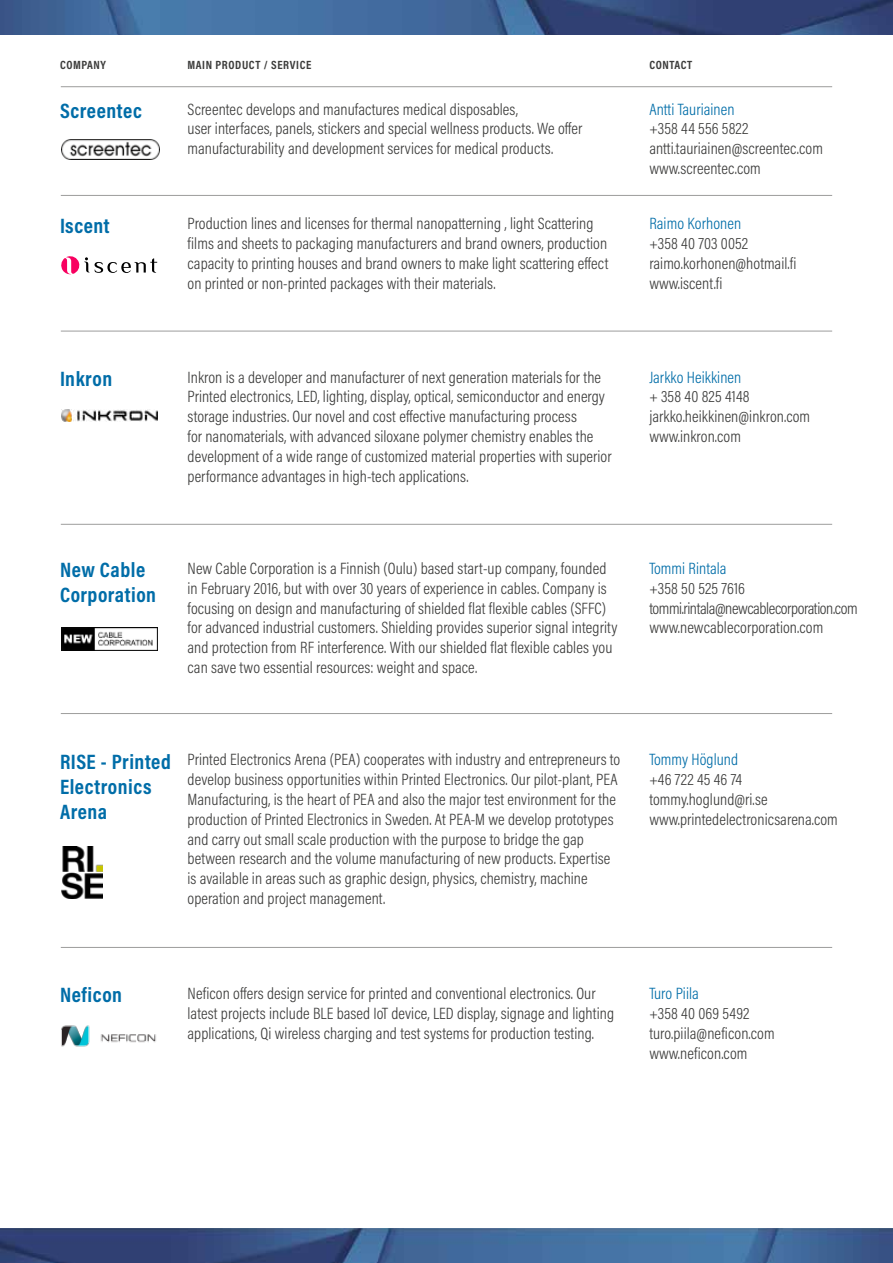
<style>
.page{position:relative;width:893px;height:1263px;background:#fff}
.page>*{position:absolute;margin:0;border:0;box-sizing:border-box;transform-origin:0 0}
.t1{font:700 21px/25.2px "Acumin Pro Cond";letter-spacing:.025em;color:#006da8}
.t2{font:300 16.5px/19.8px "Acumin Pro Cond";letter-spacing:.005em;color:#3c3c3b}
.t3{font:300 16.5px/19.8px "Acumin Pro Cond";letter-spacing:-.015em;color:#3c3c3b}
.t4{font:300 16.5px "Acumin Pro Cond";letter-spacing:.005em;color:#006da8}
.t5{font:700 12px "Acumin Pro Cond";letter-spacing:.05em;color:#3c3c3b}
</style>
<div class="page">
<img style="left:0;top:1229px;width:893px;height:34px">
<img style="left:0;top:0;width:893px;height:34px">
<img style="left:61px;top:139px;width:98px;height:20px">
<svg style="left:61px;top:256px;width:96px;height:18px"></svg>
<img style="left:61px;top:409px;width:96px;height:12px">
<img style="left:61px;top:628px;width:96px;height:23px">
<img style="left:61px;top:846px;width:41px;height:53px">
<img style="left:61px;top:1025px;width:95px;height:22px">
<hr style="left:61px;top:195px;width:771px;height:1px;background:#9d9d9c">
<hr style="left:61px;top:86px;width:771px;height:1px;background:#9d9d9c">
<hr style="left:61px;top:331px;width:771px;height:1px;background:#9d9d9c">
<hr style="left:61px;top:524px;width:771px;height:1px;background:#9d9d9c">
<hr style="left:61px;top:713px;width:771px;height:1px;background:#9d9d9c">
<hr style="left:61px;top:947px;width:771px;height:1px;background:#9d9d9c">
<p class="t5" style="left:60px;top:57px;width:48px">COMPANY</p>
<p class="t5" style="left:188px;top:57px;width:125px">MAIN PRODUCT / SERVICE</p>
<p class="t5" style="left:649px;top:57px;width:44px">CONTACT</p>
<p class="t1" style="left:60px;top:98px;width:83px">Screentec</p>
<p class="t2" style="left:188px;top:99px;width:396px">Screentec develops and manufactures medical disposables,<br>user interfaces, panels, stickers and special wellness products. We offer manufacturability and development services for medical products.</p>
<p class="t4" style="left:649px;top:98px;width:87px">Antti Tauriainen</p>
<p class="t2" style="left:649px;top:119px;width:175px">+358 44 556 5822 antti.tauriainen@screentec.com www.screentec.com</p>
<p class="t1" style="left:60px;top:212px;width:51px">Iscent</p>
<p class="t2" style="left:188px;top:214px;width:422px">Production lines and licenses for thermal nanopatterning , light Scattering films and sheets to packaging manufacturers and brand owners, production capacity to printing houses and brand owners to make light scattering effect on printed or non-printed packages with their materials.</p>
<p class="t4" style="left:649px;top:213px;width:93px">Raimo Korhonen</p>
<p class="t2" style="left:649px;top:233px;width:149px">+358 40 703 0052 raimo.korhonen@hotmail.fi www.iscent.fi</p>
<p class="t1" style="left:60px;top:365px;width:54px">Inkron</p>
<p class="t2" style="left:188px;top:367px;width:426px">Inkron is a developer and manufacturer of next generation materials for the Printed electronics, LED, lighting, display, optical, semiconductor and energy storage industries. Our novel and cost effective manufacturing process<br>for nanomaterials, with advanced siloxane polymer chemistry enables the development of a wide range of customized material properties with superior performance advantages in high-tech applications.</p>
<p class="t4" style="left:649px;top:366px;width:93px">Jarkko Heikkinen</p>
<p class="t2" style="left:649px;top:386px;width:162px">+ 358 40 825 4148 jarkko.heikkinen@inkron.com www.inkron.com</p>
<p class="t1" style="left:60px;top:557px;width:98px">New Cable<br>Corporation</p>
<p class="t2" style="left:188px;top:558px;width:431px">New Cable Corporation is a Finnish (Oulu) based start-up company, founded in February 2016, but with over 30 years of experience in cables. Company is focusing on design and manufacturing of shielded flat flexible cables (SFFC) for advanced industrial customers. Shielding provides superior signal integrity and protection from RF interference. With our shielded flat flexible cables you can save two essential resources: weight and space.</p>
<p class="t4" style="left:649px;top:558px;width:79px">Tommi Rintala</p>
<p class="t3" style="left:649px;top:578px;width:210px">+358 50 525 7616 tommi.rintala@newcablecorporation.com www.newcablecorporation.com</p>
<p class="t1" style="left:60px;top:748px;width:112px">RISE - Printed<br>Electronics<br>Arena</p>
<p class="t2" style="left:188px;top:749px;width:434px">Printed Electronics Arena (PEA) cooperates with industry and entrepreneurs to develop business opportunities within Printed Electronics. Our pilot-plant, PEA Manufacturing, is the heart of PEA and also the major test environment for the production of Printed Electronics in Sweden. At PEA-M we develop prototypes and carry out small scale production with the purpose to bridge the gap between research and the volume manufacturing of new products. Expertise is available in areas such as graphic design, physics, chemistry, machine operation and project management.</p>
<p class="t4" style="left:649px;top:749px;width:90px">Tommy Höglund</p>
<p class="t2" style="left:649px;top:769px;width:190px">+46 722 45 46 74 tommy.hoglund@ri.se www.printedelectronicsarena.com</p>
<p class="t1" style="left:60px;top:982px;width:64px">Neficon</p>
<p class="t2" style="left:188px;top:983px;width:428px">Neficon offers design service for printed and conventional electronics. Our latest projects include BLE based IoT device, LED display, signage and lighting applications, Qi wireless charging and test systems for production testing.</p>
<p class="t4" style="left:649px;top:983px;width:51px">Turo Piila</p>
<p class="t2" style="left:649px;top:1003px;width:127px">+358 40 069 5492 turo.piila@neficon.com www.neficon.com</p>
</div>
